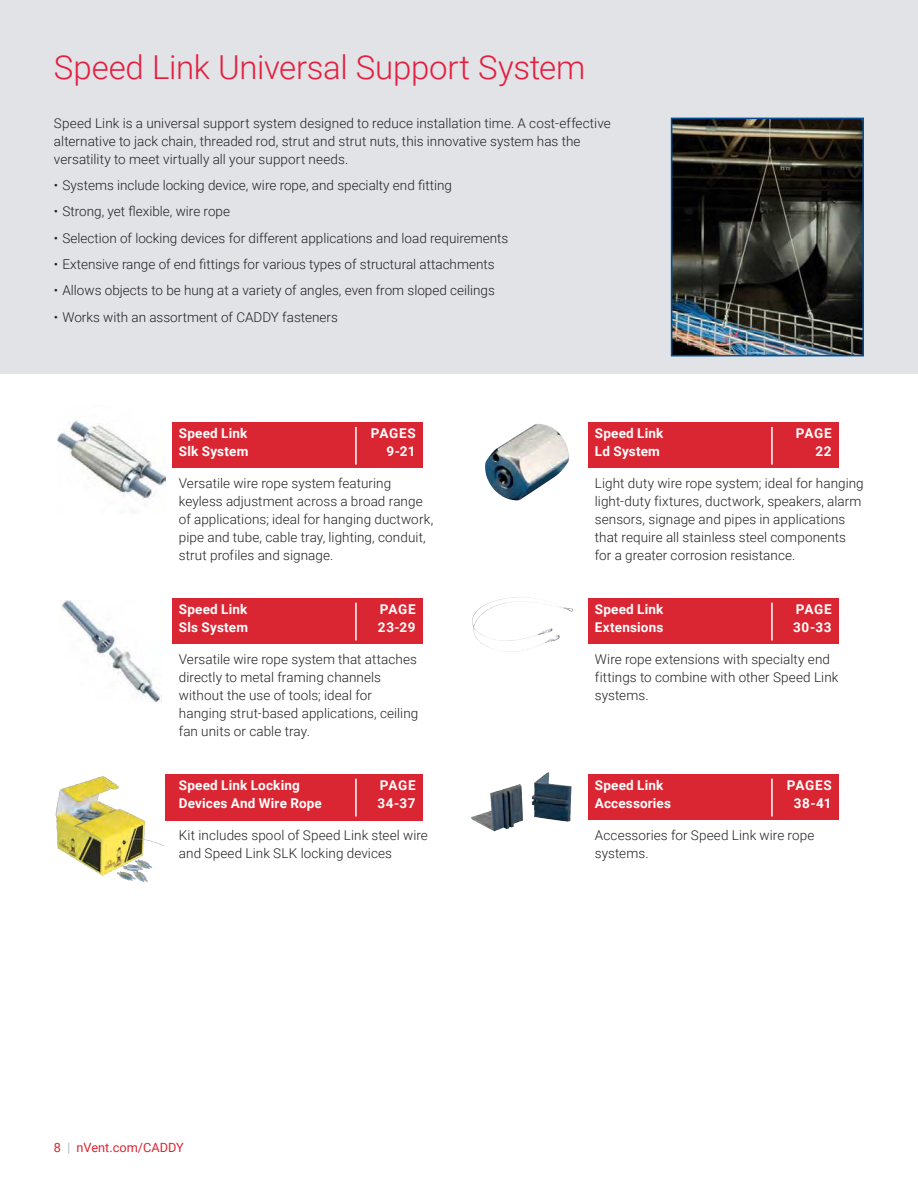
<style>
.page{position:relative;width:918px;height:1188px;background:#fff}
.page>*{position:absolute;margin:0;border:0;box-sizing:border-box;transform-origin:0 0}
.t1{font:300 33px "Roboto";letter-spacing:-.01em;color:#e51e40}
.t2{font:300 13.5px/18px "Roboto";letter-spacing:.005em;color:#231f20}
.t3{font:700 13.5px/18px "Roboto";letter-spacing:.015em;color:#fff}
.t4{font:700 13.5px/18px "Roboto";letter-spacing:.035em;color:#fff;text-align:center}
.t5{font:12.75px "Roboto";color:#da2632}
.s1{font-weight:300;color:#90969e}
</style>
<div class="page">
<div style="left:0;top:0;width:918px;height:374px;background:#e1e3e6"></div>
<img style="left:674px;top:121px;width:187px;height:232px">
<div style="left:671px;top:118px;width:193px;height:238px;border:2px solid #004f9a"></div>
<div style="left:165px;top:422px;width:257px;height:46px;background:#da2632"></div>
<div style="left:50px;top:398px;width:122px;height:122px;background:#fff"></div>
<img style="left:57px;top:420px;width:108px;height:93px">
<hr style="left:355px;top:427px;width:2px;height:38px;background:#fff">
<div style="left:588px;top:422px;width:250px;height:46px;background:#da2632"></div>
<img style="left:485px;top:424px;width:84px;height:77px">
<hr style="left:771px;top:427px;width:2px;height:38px;background:#fff">
<div style="left:165px;top:598px;width:257px;height:46px;background:#da2632"></div>
<div style="left:50px;top:591px;width:122px;height:121px;background:#fff"></div>
<img style="left:60px;top:601px;width:102px;height:101px">
<hr style="left:355px;top:603px;width:2px;height:38px;background:#fff">
<div style="left:581px;top:598px;width:257px;height:46px;background:#da2632"></div>
<div style="left:466px;top:564px;width:122px;height:121px;background:#fff"></div>
<img style="left:472px;top:597px;width:95px;height:55px">
<hr style="left:771px;top:603px;width:2px;height:38px;background:#fff">
<div style="left:165px;top:774px;width:257px;height:46px;background:#da2632"></div>
<hr style="left:355px;top:779px;width:2px;height:37px;background:#fff">
<div style="left:581px;top:774px;width:257px;height:46px;background:#da2632"></div>
<hr style="left:771px;top:779px;width:2px;height:37px;background:#fff">
<div style="left:466px;top:741px;width:122px;height:121px;background:#fff"></div>
<img style="left:470px;top:772px;width:102px;height:59px">
<img style="left:55px;top:776px;width:109px;height:107px">
<h1 class="t1" style="left:54px;top:52px;width:533px">Speed Link Universal Support System</h1>
<p class="t2" style="left:54px;top:115px;width:558px">Speed Link is a universal support system designed to reduce installation time. A cost-effective alternative to jack chain, threaded rod, strut and strut nuts, this innovative system has the versatility to meet virtually all your support needs.</p>
<p class="t2" style="left:54px;top:177px;width:399px">• Systems include locking device, wire rope, and specialty end fitting</p>
<p class="t2" style="left:54px;top:203px;width:178px">• Strong, yet flexible, wire rope</p>
<p class="t2" style="left:54px;top:230px;width:456px">• Selection of locking devices for different applications and load requirements</p>
<p class="t2" style="left:54px;top:256px;width:442px">• Extensive range of end fittings for various types of structural attachments</p>
<p class="t2" style="left:54px;top:282px;width:442px">• Allows objects to be hung at a variety of angles, even from sloped ceilings</p>
<p class="t2" style="left:54px;top:309px;width:285px">• Works with an assortment of CADDY fasteners</p>
<p class="t3" style="left:179px;top:426px;width:71px">Speed Link<br>Slk System</p>
<p class="t3" style="left:371px;top:426px;width:46px;text-align:right">PAGES<br>9-21</p>
<p class="t2" style="left:179px;top:475px;width:256px">Versatile wire rope system featuring keyless adjustment across a broad range of applications; ideal for hanging ductwork, pipe and tube, cable tray, lighting, conduit, strut profiles and signage.</p>
<p class="t3" style="left:179px;top:601px;width:71px">Speed Link<br>Sls System</p>
<p class="t3" style="left:378px;top:601px;width:39px">PAGE<br>23-29</p>
<p class="t2" style="left:179px;top:651px;width:241px">Versatile wire rope system that attaches directly to metal framing channels without the use of tools; ideal for hanging strut-based applications, ceiling fan units or cable tray.</p>
<p class="t3" style="left:179px;top:777px;width:144px">Speed Link Locking<br>Devices And Wire Rope</p>
<p class="t3" style="left:377px;top:777px;width:40px">PAGE<br>34-37</p>
<p class="t2" style="left:179px;top:827px;width:251px">Kit includes spool of Speed Link steel wire and Speed Link SLK locking devices</p>
<p class="t5" style="left:54px;top:1143px;width:131px">8 <span class="s1">|</span> nVent.com/CADDY</p>
<p class="t3" style="left:595px;top:426px;width:70px">Speed Link<br>Ld System</p>
<p class="t3" style="left:796px;top:426px;width:37px;text-align:right">PAGE<br>22</p>
<p class="t2" style="left:595px;top:475px;width:270px">Light duty wire rope system; ideal for hanging light-duty fixtures, ductwork, speakers, alarm sensors, signage and pipes in applications that require all stainless steel components for a greater corrosion resistance.</p>
<p class="t3" style="left:595px;top:601px;width:70px">Speed Link<br>Extensions</p>
<p class="t3" style="left:793px;top:601px;width:40px">PAGE<br>30-33</p>
<p class="t2" style="left:595px;top:651px;width:245px">Wire rope extensions with specialty end fittings to combine with other Speed Link systems.</p>
<p class="t3" style="left:595px;top:777px;width:78px">Speed Link<br>Accessories</p>
<p class="t4" style="left:787px;top:777px;width:46px">PAGES<br>38-41</p>
<p class="t2" style="left:595px;top:827px;width:221px">Accessories for Speed Link wire rope systems.</p>
</div>
